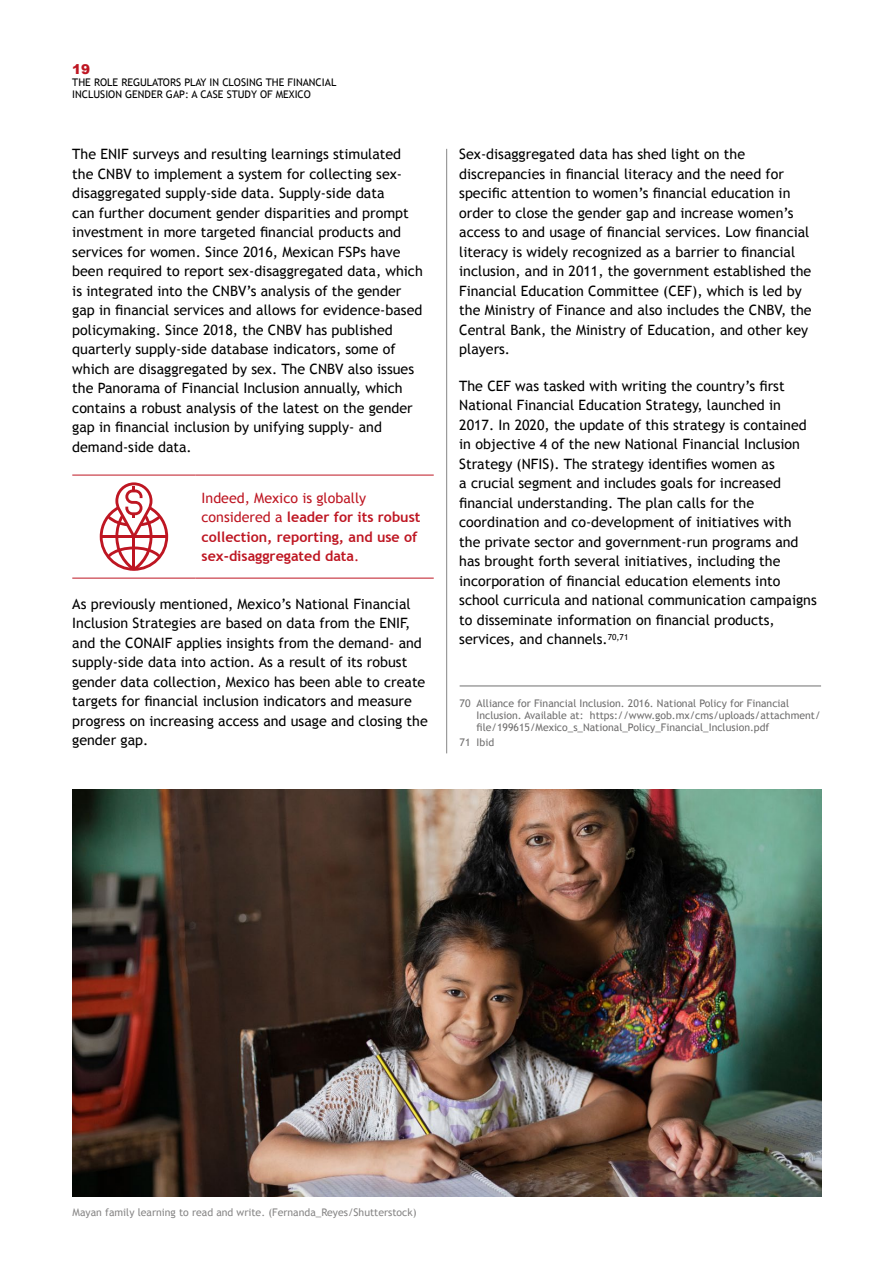
<style>
.page{position:relative;width:893px;height:1263px;background:#fff}
.page>*{position:absolute;margin:0;border:0;box-sizing:border-box;transform-origin:0 0}
.t1{font:14.25px/19.5px "Trebuchet MS";color:#000}
.t2{font:700 14.25px/19.5px "Trebuchet MS";color:#be1622}
.t3{font:900 13.5px "Arial";color:#be1622}
.t4{font:10.5px/11.6px "Trebuchet MS";color:#706f6f}
.t5{font:10.5px/12px "Trebuchet MS";color:#000}
.t6{font:10.5px "Trebuchet MS";color:#878686}
.s1{font-weight:400}
</style>
<div class="page">
<hr style="left:446px;top:149px;width:1px;height:604px;background:#878787">
<hr style="left:72px;top:475px;width:124px;height:1px;background:#be1622">
<hr style="left:196px;top:475px;width:238px;height:1px;background:#be1622">
<hr style="left:72px;top:578px;width:124px;height:1px;background:#be1622">
<hr style="left:196px;top:578px;width:238px;height:1px;background:#be1622">
<svg style="left:100px;top:482px;width:68px;height:89px"></svg>
<hr style="left:460px;top:686px;width:361px;height:1px;background:#706f6f">
<img style="left:73px;top:789px;width:748px;height:407px">
<p class="t3" style="left:72px;top:59px;width:20px">19</p>
<p class="t5" style="left:72px;top:76px;width:265px">THE ROLE REGULATORS PLAY IN CLOSING THE FINANCIAL<br>INCLUSION GENDER GAP: A CASE STUDY OF MEXICO</p>
<p class="t1" style="left:72px;top:145px;width:352px">The ENIF surveys and resulting learnings stimulated the CNBV to implement a system for collecting sex&shy;disaggregated supply-side data. Supply-side data<br>can further document gender disparities and prompt investment in more targeted financial products and services for women. Since 2016, Mexican FSPs have been required to report sex-disaggregated data, which is integrated into the CNBV’s analysis of the gender gap in financial services and allows for evidence-based policymaking. Since 2018, the CNBV has published quarterly supply-side database indicators, some of which are disaggregated by sex. The CNBV also issues the Panorama of Financial Inclusion annually, which contains a robust analysis of the latest on the gender gap in financial inclusion by unifying supply- and demand-side data.</p>
<p class="t2" style="left:202px;top:488px;width:220px"><span class="s1">Indeed, Mexico is globally considered a</span> leader for its robust collection, reporting, and use of sex-disaggregated data<span class="s1">.</span></p>
<p class="t1" style="left:72px;top:594px;width:357px">As previously mentioned, Mexico’s National Financial Inclusion Strategies are based on data from the ENIF, and the CONAIF applies insights from the demand- and supply-side data into action. As a result of its robust gender data collection, Mexico has been able to create targets for financial inclusion indicators and measure progress on increasing access and usage and closing the gender gap.</p>
<p class="t1" style="left:459px;top:145px;width:354px">Sex-disaggregated data has shed light on the discrepancies in financial literacy and the need for specific attention to women’s financial education in order to close the gender gap and increase women’s access to and usage of financial services. Low financial literacy is widely recognized as a barrier to financial inclusion, and in 2011, the government established the Financial Education Committee (CEF), which is led by the Ministry of Finance and also includes the CNBV, the Central Bank, the Ministry of Education, and other key players.</p>
<p class="t1" style="left:459px;top:376px;width:359px">The CEF was tasked with writing the country’s first National Financial Education Strategy, launched in 2017. In 2020, the update of this strategy is contained in objective 4 of the new National Financial Inclusion Strategy (NFIS). The strategy identifies women as<br>a crucial segment and includes goals for increased financial understanding. The plan calls for the coordination and co-development of initiatives with<br>the private sector and government-run programs and has brought forth several initiatives, including the incorporation of financial education elements into school curricula and national communication campaigns to disseminate information on financial products, services, and channels.<sup>70,71</sup></p>
<p class="t4" style="left:477px;top:698px;width:345px;text-indent:-17px">70 Alliance for Financial Inclusion. 2016. National Policy for Financial<br>Inclusion. Available at: https://www.gob.mx/cms/uploads/attachment/ file/199615/Mexico_s_National_Policy_Financial_Inclusion.pdf</p>
<p class="t4" style="left:460px;top:737px;width:36px">71 Ibid</p>
<p class="t6" style="left:73px;top:1206px;width:345px">Mayan family learning to read and write. (Fernanda_Reyes/Shutterstock)</p>
</div>
